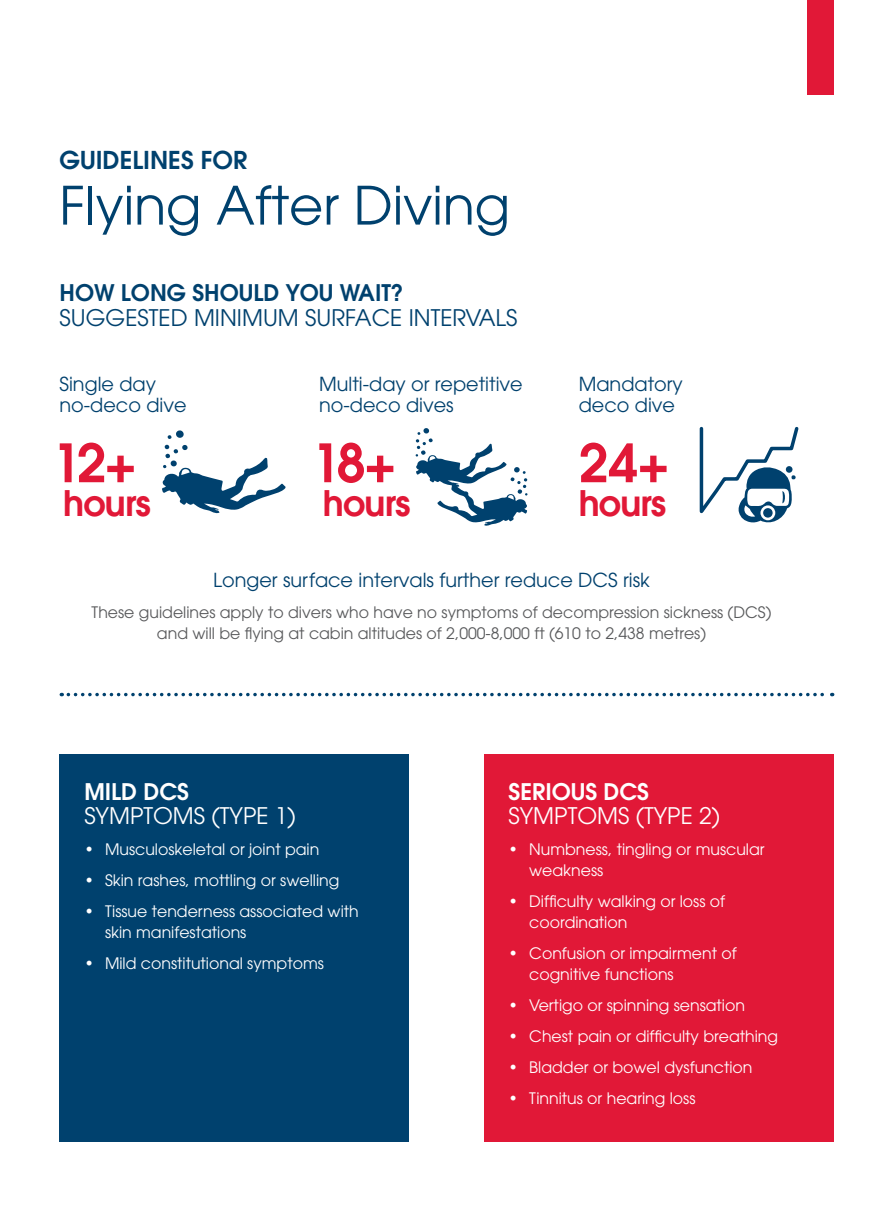
<style>
.page{position:relative;width:893px;height:1216px;background:#fff}
.page>*{position:absolute;margin:0;border:0;box-sizing:border-box;transform-origin:0 0}
.t1{font:52.5px "Avant Garde";color:#00416e}
.t2{font:600 52.5px "Avant Garde";color:#e11837}
.t3{font:600 35px "Avant Garde";color:#e11837}
.t4{font:600 24.5px "Avant Garde";color:#00416e}
.t5{font:22.75px "Avant Garde";color:#00416e}
.t6{font:22.75px "Avant Garde";color:#fff}
.t7{font:600 22.75px "Avant Garde";color:#00416e}
.t8{font:600 22.75px "Avant Garde";color:#fff}
.t9{font:19.25px/21px "Avant Garde";color:#00416e}
.t10{font:15.75px/21px "Avant Garde";color:#fff}
.t11{font:15.75px/21px "Avant Garde";color:#58595b;text-align:center}
</style>
<div class="page">
<div style="left:60px;top:754px;width:349px;height:387px;background:#00416e"></div>
<div style="left:484px;top:754px;width:349px;height:387px;background:#e11837"></div>
<svg style="left:68px;top:692px;width:765px;height:4px"></svg>
<svg style="left:162px;top:430px;width:124px;height:83px"></svg>
<svg style="left:415px;top:428px;width:113px;height:98px"></svg>
<svg style="left:699px;top:426px;width:100px;height:97px"></svg>
<div style="left:807px;top:0;width:26px;height:95px;background:#e11837"></div>
<h3 class="t4" style="left:60px;top:143px;width:171px">GUIDELINES FOR</h3>
<h1 class="t1" style="left:60px;top:174px;width:452px">Flying After Diving</h1>
<h3 class="t7" style="left:60px;top:278px;width:176px">HOW LONG SHOUL</h3>
<h3 class="t7" style="left:263px;top:278px;width:91px">D YOU WAIT</h3>
<h3 class="t7" style="left:391px;top:278px;width:14px">?</h3>
<h3 class="t5" style="left:60px;top:304px;width:459px">SUGGESTED MINIMUM SURFACE INTERVALS</h3>
<p class="t9" style="left:60px;top:373px;width:129px">Single day no-deco dive</p>
<h1 class="t2" style="left:53px;top:428px;width:85px">12+</h1>
<h2 class="t3" style="left:63px;top:479px;width:89px">hours</h2>
<p class="t9" style="left:319px;top:373px;width:205px">Multi-day or repetitive no-deco dives</p>
<p class="t9" style="left:579px;top:373px;width:106px">Mandatory deco dive</p>
<h1 class="t2" style="left:312px;top:428px;width:85px">18+</h1>
<h2 class="t3" style="left:323px;top:479px;width:89px">hours</h2>
<h1 class="t2" style="left:579px;top:428px;width:92px">24+</h1>
<h2 class="t3" style="left:579px;top:479px;width:89px">hours</h2>
<p class="t9" style="left:213px;top:570px;width:438px">Longer surface intervals further reduce DCS risk</p>
<p class="t11" style="left:92px;top:601px;width:681px">These guidelines apply to divers who have no symptoms of decompression sickness (DCS) and will be flying at cabin altitudes of 2,000-8,000 ft (610 to 2,438 metres)</p>
<h3 class="t8" style="left:84px;top:776px;width:91px">Mild DCS</h3>
<h3 class="t6" style="left:84px;top:802px;width:28px">Symptoms</h3>
<h3 class="t6" style="left:211px;top:802px;width:32px">(Type</h3>
<h3 class="t6" style="left:275px;top:802px;width:22px">1)</h3>
<p class="t10" style="left:84px;top:839px;width:236px">• Musculoskeletal or joint pain</p>
<p class="t10" style="left:84px;top:870px;width:257px">• Skin rashes, mottling or swelling</p>
<p class="t10" style="left:105px;top:901px;width:255px;text-indent:-21px">• Tissue tenderness associated with skin manifestations</p>
<p class="t10" style="left:84px;top:952px;width:241px">• Mild constitutional symptoms</p>
<h3 class="t8" style="left:508px;top:776px;width:127px">serious DCS</h3>
<h3 class="t6" style="left:508px;top:802px;width:28px">Symptoms</h3>
<h3 class="t6" style="left:636px;top:802px;width:32px">(Type</h3>
<h3 class="t6" style="left:699px;top:802px;width:22px">2)</h3>
<p class="t10" style="left:529px;top:839px;width:237px;text-indent:-21px">• Numbness, tingling or muscular weakness</p>
<p class="t10" style="left:529px;top:891px;width:197px;text-indent:-21px">• Difficulty walking or loss of coordination</p>
<p class="t10" style="left:529px;top:943px;width:209px;text-indent:-21px">• Confusion or impairment of cognitive functions</p>
<p class="t10" style="left:508px;top:994px;width:238px">• Vertigo or spinning sensation</p>
<p class="t10" style="left:508px;top:1025px;width:271px">• Chest pain or difficulty breathing</p>
<p class="t10" style="left:508px;top:1056px;width:245px">• Bladder or bowel dysfunction</p>
<p class="t10" style="left:508px;top:1087px;width:188px">• Tinnitus or hearing loss</p>
</div>
